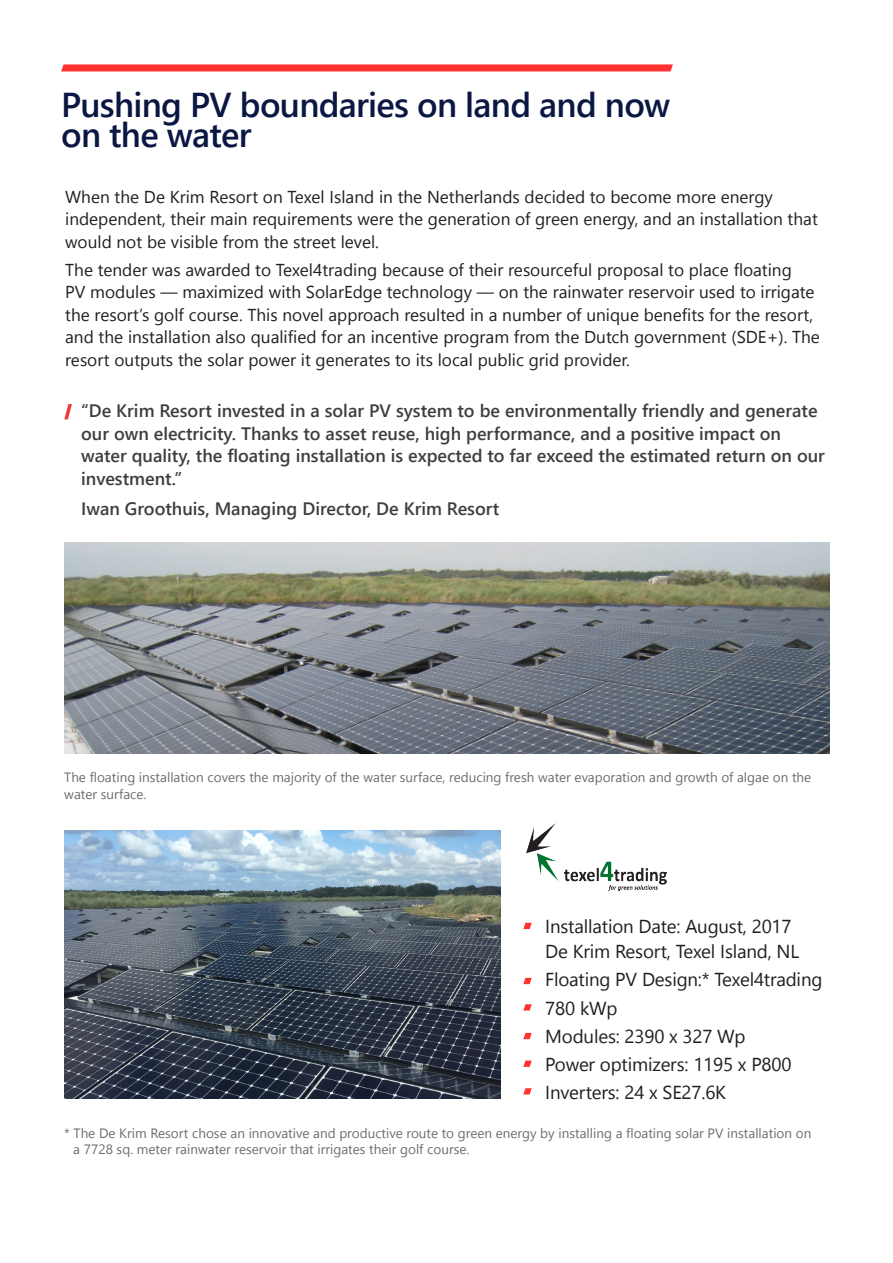
<style>
.page{position:relative;width:893px;height:1263px;background:#fff}
.page>*{position:absolute;margin:0;border:0;box-sizing:border-box;transform-origin:0 0}
._1_Main_headline{font:600 34.5px/30px "Segoe UI";letter-spacing:-.02em;color:#0a1742}
._1_tabs_info{font:18.75px "Segoe UI";letter-spacing:-.01em;color:#231f20}
._1_Quote{font:600 18px/22.5px "Segoe UI";color:#3e3e3f}
._1_text_body{font:17.25px/22.5px "Segoe UI";color:#231f20}
._1_explanation_below{font:13.5px/16.2px "Segoe UI";color:#6c6d70}
</style>
<div class="page">
<svg style="left:61px;top:64px;width:612px;height:7px"></svg>
<svg style="left:64px;top:404px;width:8px;height:15px"></svg>
<svg style="left:523px;top:923px;width:9px;height:6px"></svg>
<svg style="left:523px;top:1004px;width:9px;height:6px"></svg>
<svg style="left:523px;top:1033px;width:9px;height:6px"></svg>
<svg style="left:523px;top:1060px;width:9px;height:7px"></svg>
<svg style="left:523px;top:978px;width:9px;height:6px"></svg>
<svg style="left:523px;top:1088px;width:9px;height:6px"></svg>
<img style="left:527px;top:823px;width:139px;height:67px">
<img style="left:64px;top:542px;width:765px;height:211px">
<img style="left:65px;top:830px;width:435px;height:268px">
<p class="_1_Main_headline" style="left:61px;top:89px;width:611px">Pushing PV boundaries on land and now on the water</p>
<p class="_1_text_body" style="left:65px;top:185px;width:754px">When the De Krim Resort on Texel Island in the Netherlands decided to become more energy independent, their main requirements were the generation of green energy, and an installation that would not be visible from the street level.</p>
<p class="_1_text_body" style="left:65px;top:258px;width:756px">The tender was awarded to Texel4trading because of their resourceful proposal to place floating<br>PV modules — maximized with SolarEdge technology — on the rainwater reservoir used to irrigate the resort’s golf course. This novel approach resulted in a number of unique benefits for the resort, and the installation also qualified for an incentive program from the Dutch government (SDE+). The resort outputs the solar power it generates to its local public grid provider.</p>
<p class="_1_Quote" style="left:81px;top:399px;width:745px">“De Krim Resort invested in a solar PV system to be environmentally friendly and generate our own electricity. Thanks to asset reuse, high performance, and a positive impact on water quality, the floating installation is expected to far exceed the estimated return on our investment.”</p>
<p class="_1_Quote" style="left:81px;top:497px;width:420px">Iwan Groothuis, Managing Director, De Krim Resort</p>
<p class="_1_explanation_below" style="left:64px;top:769px;width:749px">The floating installation covers the majority of the water surface, reducing fresh water evaporation and growth of algae on the water surface.</p>
<p class="_1_tabs_info" style="left:545px;top:912px;width:248px">Installation Date: August, 2017</p>
<p class="_1_tabs_info" style="left:545px;top:937px;width:255px">De Krim Resort, Texel Island, NL</p>
<p class="_1_tabs_info" style="left:545px;top:965px;width:279px">Floating PV Design:* Texel4trading</p>
<p class="_1_tabs_info" style="left:545px;top:993px;width:74px">780 kWp</p>
<p class="_1_tabs_info" style="left:545px;top:1021px;width:202px">Modules: 2390 x 327 Wp</p>
<p class="_1_tabs_info" style="left:545px;top:1049px;width:248px">Power optimizers: 1195 x P800</p>
<p class="_1_tabs_info" style="left:545px;top:1077px;width:182px">Inverters: 24 x SE27.6K</p>
<p class="_1_explanation_below" style="left:73px;top:1124px;width:740px;text-indent:-9px">* The De Krim Resort chose an innovative and productive route to green energy by installing a floating solar PV installation on a 7728 sq. meter rainwater reservoir that irrigates their golf course.</p>
</div>
